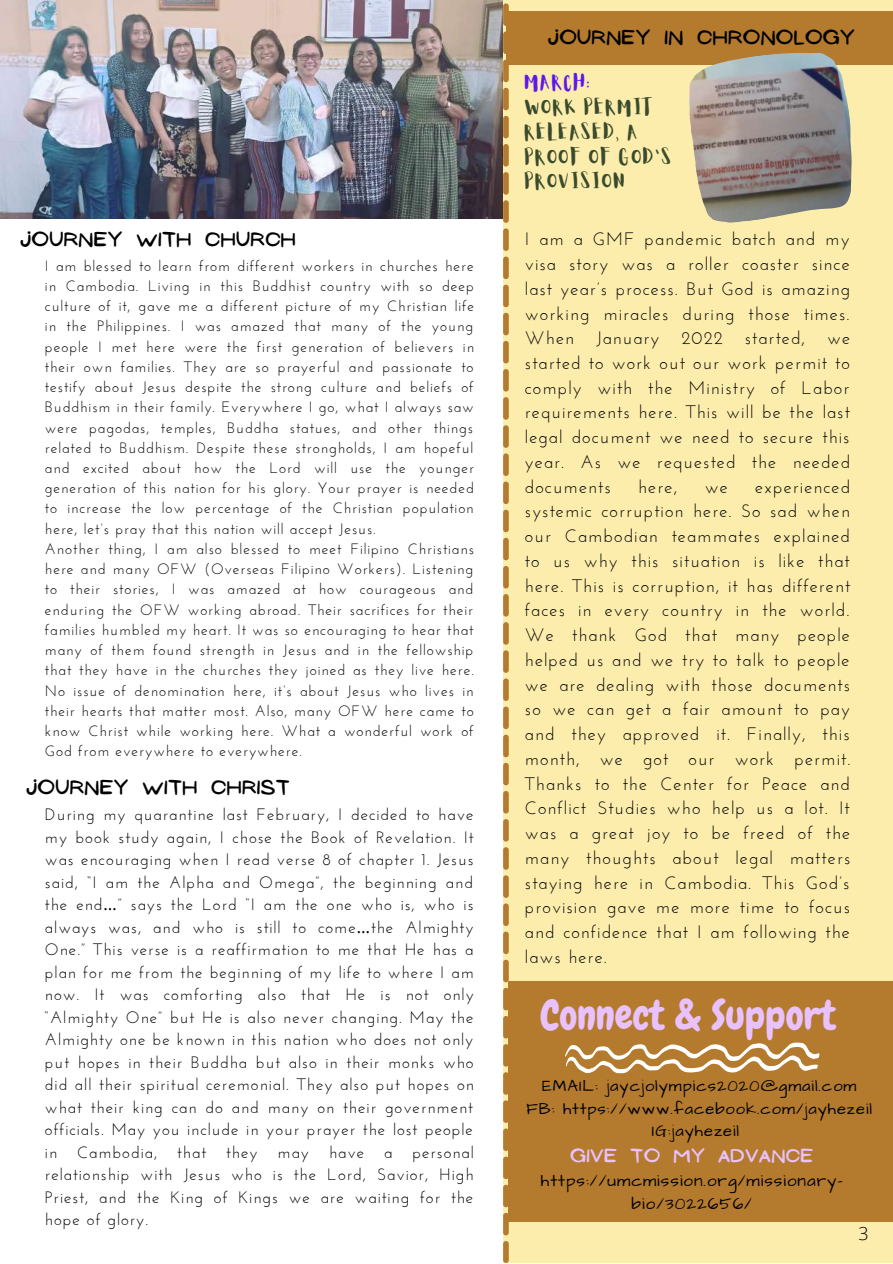
<style>
.page{position:relative;width:893px;height:1264px;background:#fff}
.page>*{position:absolute;margin:0;border:0;box-sizing:border-box;transform-origin:0 0}
.t1{font:40.05px "Chewy";color:#e8c1fd}
.t2{font:18px/24.8px "Josefin Sans";letter-spacing:.06em;color:#000;text-align:justify}
.t3{font:18px "NF Ananias Bold";letter-spacing:.06em;color:#000}
.t4{font:18px/24.8px "Aloja Extended";letter-spacing:.06em;color:#394b2c}
.t5{font:18px "Aloja Extended";letter-spacing:.06em;color:#5e17eb}
.t6{font:300 17.85px "Open Sans";color:#000}
.t7{font:16.95px/23.5px "Architects Daughter";letter-spacing:.06em;color:#000;text-align:center}
.t8{font:16.95px "NF Ananias Bold";letter-spacing:.06em;color:#e8c1fd}
.t9{font:16.5px/22.5px "Josefin Sans";letter-spacing:.06em;color:#000;text-align:justify}
.t10{font:16.5px/22.5px "Architects Daughter";letter-spacing:.06em;color:#000;text-align:center}
.t11{font:15px/20.2px "Josefin Sans";letter-spacing:.06em;color:#000}
.s1{font-family:"Noto Sans Gurmukhi"}
</style>
<div class="page">
<img style="left:0;top:0;width:503px;height:218px">
<div style="left:503px;top:0;width:389px;height:1262px;background:#fdedad"></div>
<div style="left:506px;top:11px;width:386px;height:54px;background:#b47a2e"></div>
<svg style="left:503px;top:3px;width:5px;height:1259px"></svg>
<img style="left:689px;top:53px;width:162px;height:169px">
<div style="left:508px;top:981px;width:384px;height:240px;background:#b47a2e"></div>
<svg style="left:565px;top:1042px;width:255px;height:32px"></svg>
<p class="t3" style="left:20px;top:230px;width:276px">JOURNEY WITH CHURCH</p>
<p class="t11" style="left:45px;top:257px;width:430px">I am blessed to learn from different workers in churches here in Cambodia. Living in this Buddhist country with so deep culture of it, gave me a different picture of my Christian life in the Philippines. I was amazed that many of the young people I met here were the first generation of believers in their own families. They are so prayerful and passionate to testify about Jesus despite the strong culture and beliefs of Buddhism in their family. Everywhere I go, what I always saw were pagodas, temples, Buddha statues, and other things related to Buddhism. Despite these strongholds, I am hopeful and excited about how the Lord will use the younger generation of this nation for his glory. Your prayer is needed to increase the low percentage of the Christian population here, let’s pray that this nation will accept Jesus.<br>Another thing, I am also blessed to meet Filipino Christians here and many OFW (Overseas Filipino Workers). Listening to their stories, I was amazed at how courageous and enduring the OFW working abroad. Their sacrifices for their families humbled my heart. It was so encouraging to hear that many of them found strength in Jesus and in the fellowship that they have in the churches they joined as they live here.<br>No issue of denomination here, it’s about Jesus who lives in their hearts that matter most. Also, many OFW here came to know Christ while working here. What a wonderful work of God from everywhere to everywhere.</p>
<p class="t3" style="left:26px;top:777px;width:264px">JOURNEY WITH CHRIST</p>
<p class="t9" style="left:45px;top:804px;width:430px">During my quarantine last February, I decided to have my book study again, I chose the Book of Revelation. It was encouraging when I read verse 8 of chapter 1. Jesus said, “I am the Alpha and Omega”, the beginning and the end<span class="s1">…</span>” says the Lord “I am the one who is, who is always was, and who is still to come<span class="s1">…</span>the Almighty One.” This verse is a reaffirmation to me that He has a plan for me from the beginning of my life to where I am now. It was comforting also that He is not only “Almighty One” but He is also never changing. May the Almighty one be known in this nation who does not only put hopes in their Buddha but also in their monks who did all their spiritual ceremonial. They also put hopes on what their king can do and many on their government officials. May you include in your prayer the lost people in Cambodia, that they may have a personal relationship with Jesus who is the Lord, Savior, High Priest, and the King of Kings we are waiting for the hope of glory.</p>
<p class="t3" style="left:548px;top:27px;width:307px">JOURNEY IN CHRONOLOGY</p>
<p class="t5" style="left:525px;top:74px;width:67px">MARCH:</p>
<p class="t4" style="left:525px;top:96px;width:148px">WORK PERMIT<br>RELEASED, A<br>PROOF OF GOD’S<br>PROVISION</p>
<p class="t2" style="left:525px;top:228px;width:327px">I am a GMF pandemic batch and my visa story was a roller coaster since last year’s process. But God is amazing working miracles during those times.<br>When January 2022 started, we started to work out our work permit to comply with the Ministry of Labor requirements here. This will be the last legal document we need to secure this year. As we requested the needed documents</p>
<p class="t2" style="left:525px;top:476px;width:327px;text-indent:230px">experienced systemic corruption here. So sad when our Cambodian teammates explained to us why this situation is like that here. This is corruption, it has different faces in every country in the world.<br>We thank God that many people helped us and we try to talk to people we are dealing with those documents so we can get a fair amount to pay and they approved it. Finally, this month, we got our work permit.<br>Thanks to the Center for Peace and Conflict Studies who help us a lot. It was a great joy to be freed of the many thoughts about legal matters staying here in Cambodia. This God’s provision gave me more time to focus and confidence that I am following the laws here.</p>
<p class="t2" style="left:638px;top:476px;width:41px">here,</p>
<p class="t2" style="left:704px;top:476px;width:25px">we</p>
<h1 class="t1" style="left:540px;top:989px;width:296px">Connect &amp; Support</h1>
<p class="t10" style="left:526px;top:1074px;width:347px">EMAIL: jaycjolympics2020@gmail.com<br>FB: https://www.facebook.com/jayhezeil<br>IG:jayhezeil</p>
<p class="t8" style="left:570px;top:1146px;width:244px">GIVE TO MY ADVANCE</p>
<p class="t7" style="left:541px;top:1168px;width:303px">https://umcmission.org/missionary&shy;bio/3022656/</p>
<p class="t6" style="left:858px;top:1220px;width:12px">3</p>
</div>
